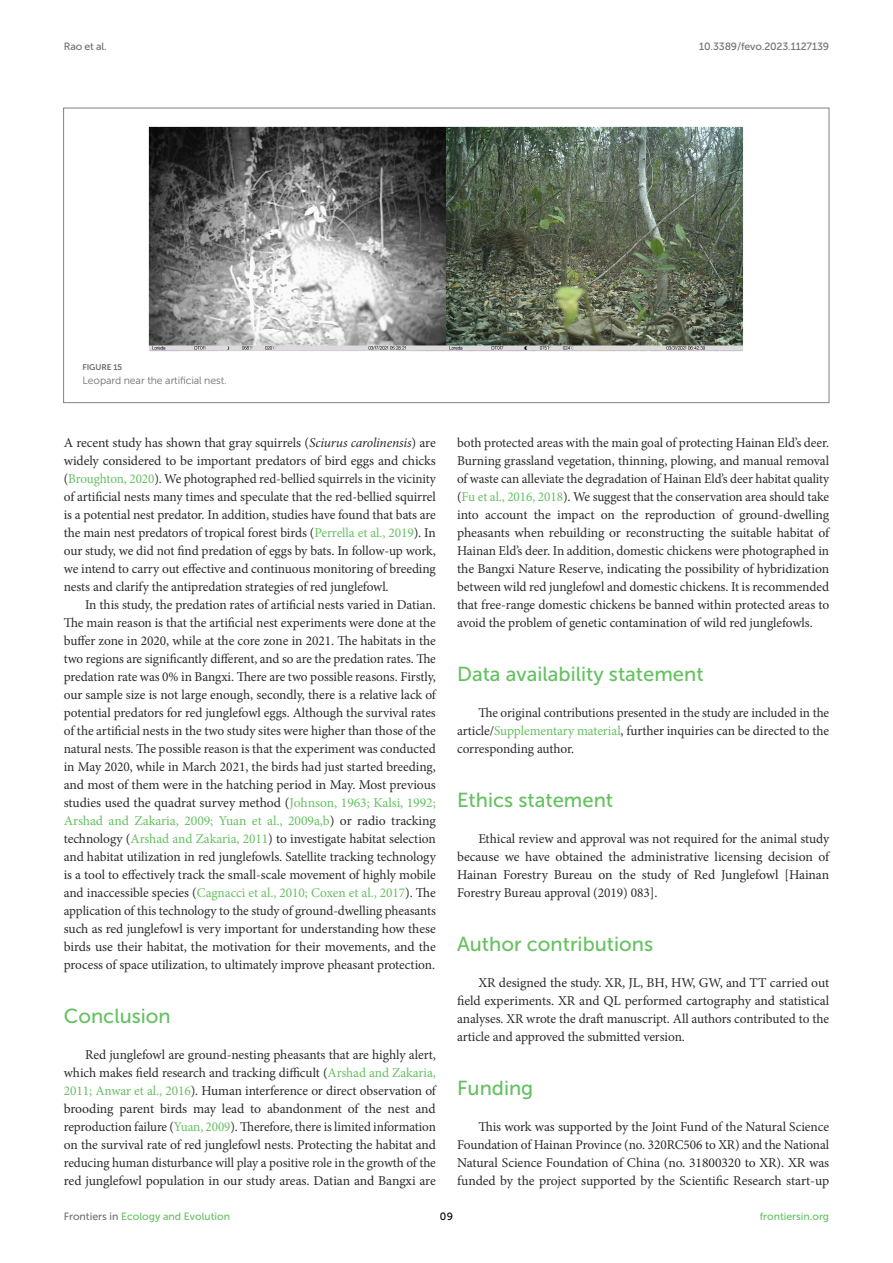
<style>
.page{position:relative;width:893px;height:1263px;background:#fff}
.page>*{position:absolute;margin:0;border:0;box-sizing:border-box;transform-origin:0 0}
.HEAD_1{font:20.25px "Museo Sans 500";color:#65c161}
.TEXT_FLUSH{font:13.5px/18px "Minion Pro";letter-spacing:-.01em;color:#2b2b2a;text-align:justify}
.TEXT{font:13.5px/18px "Minion Pro";letter-spacing:-.01em;color:#2b2b2a;text-align:justify}
.t1{font:10.5px "Museo Sans 500";color:#65c161}
.t2{font:10.5px "Museo Sans 500";letter-spacing:-.015em;color:#706f70}
.FIG_LEG{font:10.5px "Museo Sans 300";letter-spacing:-.01em;color:#706f70}
.t3{font:10.5px "Museo Sans 500";color:#000}
.FIG_HD{font:8.25px "Museo Sans 700";letter-spacing:-.01em;color:#706f70}
.s1{font-style:italic}
.s2{color:#65c161}
.s3{color:#706f70}
</style>
<div class="page">
<img style="left:149px;top:127px;width:595px;height:224px">
<p class="t2" style="left:64px;top:41px;width:45px">Rao et al.</p>
<p class="t2" style="left:699px;top:41px;width:131px">10.3389/fevo.2023.1127139</p>
<p class="FIG_HD" style="left:83px;top:363px;width:41px">FIGURE 15</p>
<p class="FIG_LEG" style="left:83px;top:374px;width:146px">Leopard near the artificial nest.</p>
<p class="TEXT" style="left:64px;top:434px;width:374px">A recent study has shown that gray squirrels (<span class="s1">Sciurus carolinensis</span>) are widely considered to be important predators of bird eggs and chicks (<span class="s2">Broughton, 2020</span>). We photographed red-bellied squirrels in the vicinity of artificial nests many times and speculate that the red-bellied squirrel is a potential nest predator. In addition, studies have found that bats are the main nest predators of tropical forest birds (<span class="s2">Perrella et al., 2019</span>). In our study, we did not find predation of eggs by bats. In follow-up work, we intend to carry out effective and continuous monitoring of breeding nests and clarify the antipredation strategies of red junglefowl.</p>
<p class="TEXT" style="left:64px;top:596px;width:374px;text-indent:21px">In this study, the predation rates of artificial nests varied in Datian.<br>The main reason is that the artificial nest experiments were done at the buffer zone in 2020, while at the core zone in 2021. The habitats in the two regions are significantly different, and so are the predation rates. The predation rate was 0% in Bangxi. There are two possible reasons. Firstly, our sample size is not large enough, secondly, there is a relative lack of potential predators for red junglefowl eggs. Although the survival rates of the artificial nests in the two study sites were higher than those of the natural nests. The possible reason is that the experiment was conducted in May 2020, while in March 2021, the birds had just started breeding, and most of them were in the hatching period in May. Most previous studies used the quadrat survey method (<span class="s2">Johnson, 1963; Kalsi, 1992; Arshad and Zakaria, 2009; Yuan et al., 2009a,b</span>) or radio tracking technology (<span class="s2">Arshad and Zakaria, 2011</span>) to investigate habitat selection and habitat utilization in red junglefowls. Satellite tracking technology is a tool to effectively track the small-scale movement of highly mobile and inaccessible species (<span class="s2">Cagnacci et al., 2010; Coxen et al., 2017</span>). The application of this technology to the study of ground-dwelling pheasants such as red junglefowl is very important for understanding how these birds use their habitat, the motivation for their movements, and the process of space utilization, to ultimately improve pheasant protection.</p>
<p class="HEAD_1" style="left:64px;top:1005px;width:108px">Conclusion</p>
<p class="TEXT_FLUSH" style="left:64px;top:1046px;width:374px;text-indent:21px">Red junglefowl are ground-nesting pheasants that are highly alert, which makes field research and tracking difficult (<span class="s2">Arshad and Zakaria, 2011; Anwar et al., 2016</span>). Human interference or direct observation of brooding parent birds may lead to abandonment of the nest and reproduction failure (<span class="s2">Yuan, 2009</span>). Therefore, there is limited information on the survival rate of red junglefowl nests. Protecting the habitat and reducing human disturbance will play a positive role in the growth of the red junglefowl population in our study areas. Datian and Bangxi are</p>
<p class="TEXT_FLUSH" style="left:457px;top:434px;width:374px">both protected areas with the main goal of protecting Hainan Eld’s deer.<br>Burning grassland vegetation, thinning, plowing, and manual removal of waste can alleviate the degradation of Hainan Eld’s deer habitat quality (<span class="s2">Fu et al., 2016, 2018</span>). We suggest that the conservation area should take into account the impact on the reproduction of ground-dwelling pheasants when rebuilding or reconstructing the suitable habitat of Hainan Eld’s deer. In addition, domestic chickens were photographed in the Bangxi Nature Reserve, indicating the possibility of hybridization between wild red junglefowl and domestic chickens. It is recommended that free-range domestic chickens be banned within protected areas to avoid the problem of genetic contamination of wild red junglefowls.</p>
<p class="HEAD_1" style="left:457px;top:663px;width:248px">Data availability statement</p>
<p class="TEXT_FLUSH" style="left:457px;top:704px;width:374px;text-indent:21px">The original contributions presented in the study are included in the article/<span class="s2">Supplementary material</span>, further inquiries can be directed to the corresponding author.</p>
<p class="HEAD_1" style="left:457px;top:789px;width:158px">Ethics statement</p>
<p class="TEXT_FLUSH" style="left:457px;top:830px;width:374px;text-indent:21px">Ethical review and approval was not required for the animal study because we have obtained the administrative licensing decision of Hainan Forestry Bureau on the study of Red Junglefowl [Hainan Forestry Bureau approval (2019) 083].</p>
<p class="HEAD_1" style="left:457px;top:933px;width:197px">Author contributions</p>
<p class="TEXT_FLUSH" style="left:457px;top:974px;width:374px;text-indent:21px">XR designed the study. XR, JL, BH, HW, GW, and TT carried out field experiments. XR and QL performed cartography and statistical analyses. XR wrote the draft manuscript. All authors contributed to the article and approved the submitted version.</p>
<p class="HEAD_1" style="left:457px;top:1077px;width:78px">Funding</p>
<p class="TEXT_FLUSH" style="left:457px;top:1118px;width:374px;text-indent:21px">This work was supported by the Joint Fund of the Natural Science Foundation of Hainan Province (no. 320RC506 to XR) and the National Natural Science Foundation of China (no. 31800320 to XR). XR was funded by the project supported by the Scientific Research start-up</p>
<p class="t1" style="left:64px;top:1211px;width:168px"><span class="s3">Frontiers in</span> Ecology and Evolution</p>
<p class="t3" style="left:440px;top:1211px;width:15px">09</p>
<p class="t1" style="left:760px;top:1211px;width:71px">frontiersin.org</p>
</div>
